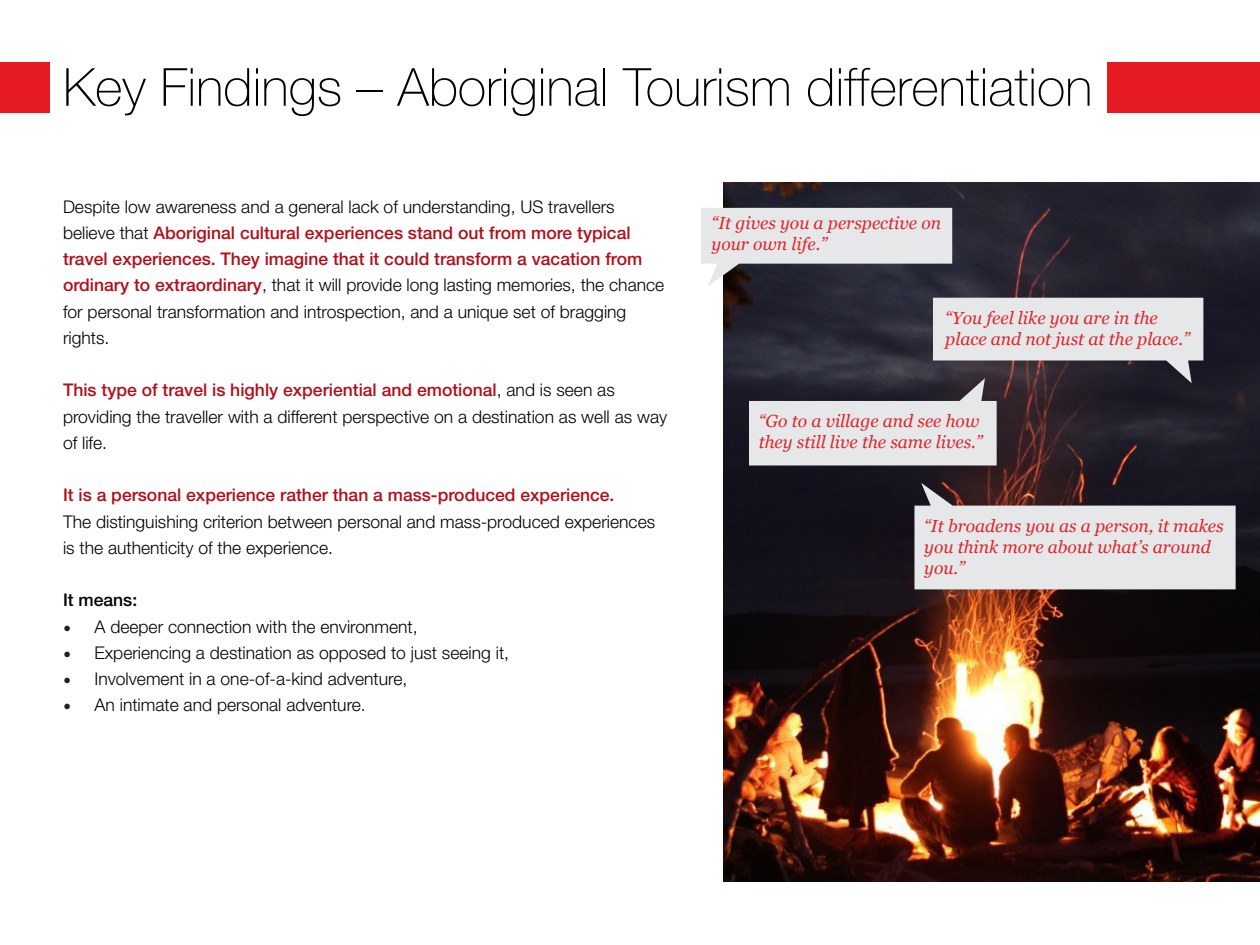
<style>
.page{position:relative;width:1260px;height:945px;background:#fff}
.page>*{position:absolute;margin:0;border:0;box-sizing:border-box;transform-origin:0 0}
.t1{font:100 52.5px "Helvetica Neue LT Pro";color:#000}
.t2{font:300 17.5px/26.2px "Helvetica Neue LT Pro";color:#000}
.t3{font:italic 17.5px/21px "Georgia";color:#dc272d}
.t4{font:500 17.5px "Helvetica Neue LT Pro";color:#b50e1a}
.t5{font:500 17.5px "Helvetica Neue LT Pro";color:#000}
.s1{font-weight:500;color:#b50e1a}
.s2{font-family:"Minion Pro";font-weight:400;font-size:21px;color:#231f20}
</style>
<div class="page">
<img style="left:723px;top:183px;width:537px;height:699px">
<div style="left:0;top:62px;width:50px;height:51px;background:#e51a23"></div>
<svg style="left:701px;top:208px;width:251px;height:78px;background:#b5b6ba"></svg>
<svg style="left:914px;top:483px;width:322px;height:106px;background:#bfbcbf"></svg>
<svg style="left:749px;top:298px;width:454px;height:168px;background:#7d7a81"></svg>
<div style="left:1108px;top:62px;width:152px;height:51px;background:#e51a23"></div>
<h1 class="t1" style="left:63px;top:56px;width:1031px">Key Findings – Aboriginal Tourism differentiation</h1>
<p class="t2" style="left:63px;top:193px;width:603px">Despite low awareness and a general lack of understanding, US travellers believe that <span class="s1">Aboriginal cultural experiences stand out from more typical travel experiences. They imagine that it could transform a vacation from ordinary to extraordinary</span>, that it will provide long lasting memories, the chance for personal transformation and introspection, and a unique set of bragging rights.</p>
<p class="t2" style="left:63px;top:377px;width:606px"><span class="s1">This type of travel is highly experiential and emotional</span>, and is seen as providing the traveller with a different perspective on a destination as well as way of life.</p>
<p class="t4" style="left:63px;top:485px;width:553px">It is a personal experience rather than a mass-produced experience.</p>
<p class="t2" style="left:63px;top:508px;width:594px">The distinguishing criterion between personal and mass-produced experiences is the authenticity of the experience.</p>
<p class="t5" style="left:63px;top:590px;width:76px">It means:</p>
<p class="t2" style="left:63px;top:613px;width:356px"><span class="s2">•</span> A deeper connection with the environment,</p>
<p class="t2" style="left:63px;top:639px;width:448px"><span class="s2">•</span> Experiencing a destination as opposed to just seeing it,</p>
<p class="t2" style="left:63px;top:665px;width:346px"><span class="s2">•</span> Involvement in a one-of-a-kind adventure,</p>
<p class="t2" style="left:63px;top:692px;width:304px"><span class="s2">•</span> An intimate and personal adventure.</p>
<p class="t3" style="left:712px;top:213px;width:231px">“It gives you a perspective on your own life.”</p>
<p class="t3" style="left:945px;top:308px;width:246px">“You feel like you are in the place and not just at the place.”</p>
<p class="t3" style="left:759px;top:411px;width:226px">“Go to a village and see how they still live the same lives.”</p>
<p class="t3" style="left:924px;top:516px;width:301px">“It broadens you as a person, it makes you think more about what’s around you.”</p>
</div>
